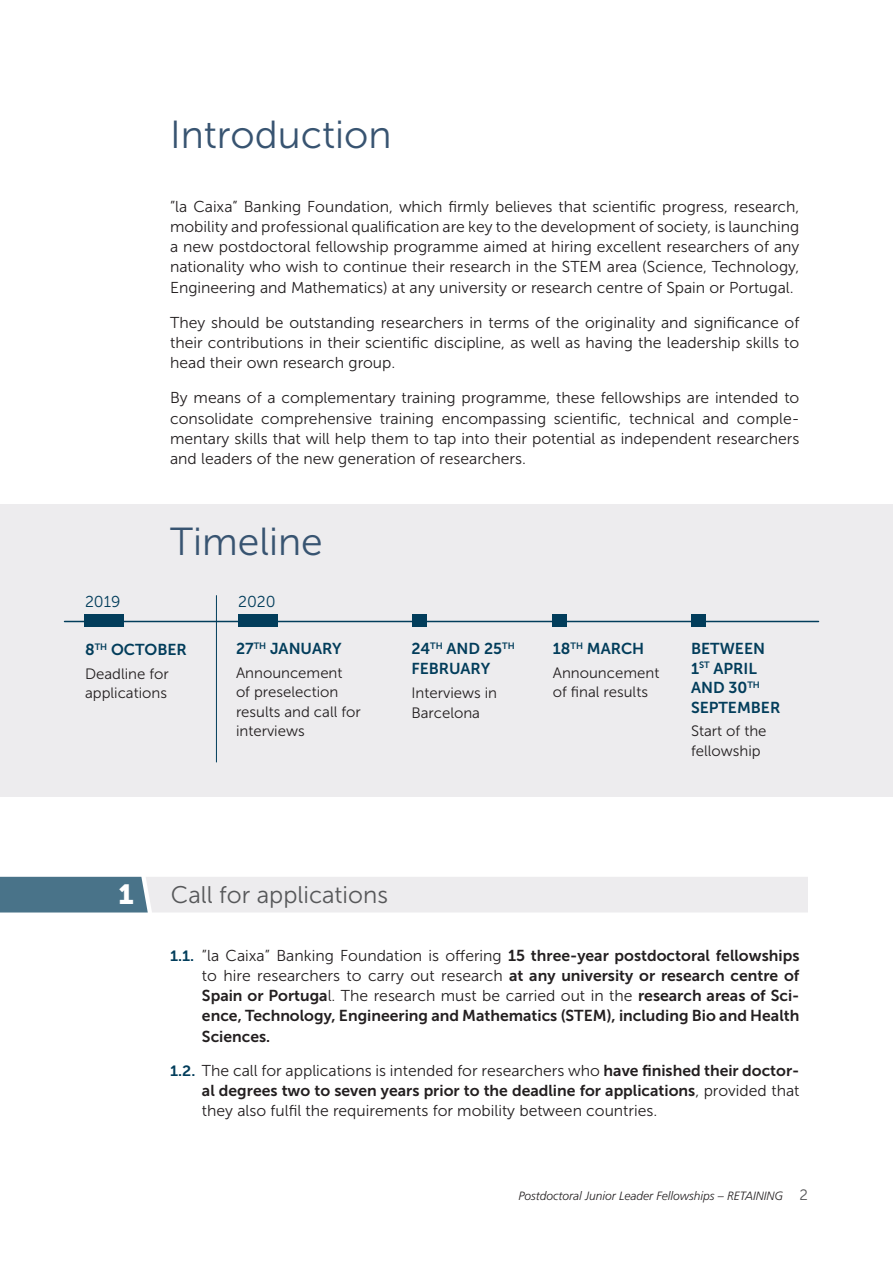
<style>
.page{position:relative;width:893px;height:1263px;background:#fff}
.page>*{position:absolute;margin:0;border:0;box-sizing:border-box;transform-origin:0 0}
.t1{font:39px "Museo Sans 300";color:#385471}
.t2{font:27.6px "Museo Sans 900";color:#fff}
.t3{font:24px "Museo Sans 300";color:#57585a}
.TEXT{font:15.75px/20.2px "Museo Sans 300";color:#231f20;text-align:justify}
.TEXT_1_1{font:15.75px/20.2px "Museo Sans 700";color:#231f20;text-align:justify}
.TEXT_1_1-2{font:15.75px/20.2px "Museo Sans 300";color:#231f20;text-align:justify}
.TEXT-2{font:15.75px/19.5px "Museo Sans 700";color:#023d5b}
.TEXT-3{font:15.75px "Museo Sans 300";color:#023d5b}
.TEXT-4{font:15px/19.5px "Museo Sans 300";color:#231f20}
.t4{font:italic 300 12px "Frutiger LT Std";color:#231f20}
.s1{font-size:14.85px;color:#023d5b}
.s2{font-family:"Museo Sans 300"}
.s3{font-family:"Museo Sans 700";font-size:14.85px;color:#023d5b}
.s4{font-family:"Museo Sans 700"}
.s5{font-family:"Museo Sans 300";font-weight:400;font-style:normal;font-size:15px;color:#57585a}
</style>
<div class="page">
<div style="left:0;top:504px;width:893px;height:292px;background:#edecee"></div>
<svg style="left:0;top:877px;width:808px;height:35px;background:#cfd6dc"></svg>
<div style="left:84px;top:614px;width:40px;height:12px;background:#023d5b"></div>
<hr style="left:216px;top:595px;width:1px;height:167px;background:#023d5b">
<hr style="left:65px;top:621px;width:753px;height:1px;background:#023d5b">
<div style="left:239px;top:614px;width:39px;height:12px;background:#023d5b"></div>
<div style="left:412px;top:614px;width:15px;height:12px;background:#023d5b"></div>
<div style="left:552px;top:614px;width:15px;height:12px;background:#023d5b"></div>
<div style="left:691px;top:614px;width:15px;height:12px;background:#023d5b"></div>
<p class="t1" style="left:170px;top:114px;width:223px">Introduction</p>
<p class="TEXT" style="left:170px;top:196px;width:631px">”la Caixa” Banking Foundation, which firmly believes that scientific progress, research, mobility and professional qualification are key to the development of society, is launching a new postdoctoral fellowship programme aimed at hiring excellent researchers of any nationality who wish to continue their research in the STEM area (Science, Technology, Engineering and Mathematics) at any university or research centre of Spain or Portugal.</p>
<p class="TEXT" style="left:170px;top:312px;width:631px">They should be outstanding researchers in terms of the originality and significance of their contributions in their scientific discipline, as well as having the leadership skills to head their own research group.</p>
<p class="TEXT" style="left:170px;top:388px;width:631px">By means of a complementary training programme, these fellowships are intended to consolidate comprehensive training encompassing scientific, technical and comple&shy;mentary skills that will help them to tap into their potential as independent researchers and leaders of the new generation of researchers.</p>
<p class="t1" style="left:170px;top:521px;width:154px">Timeline</p>
<p class="TEXT-3" style="left:85px;top:593px;width:37px">2019</p>
<p class="TEXT-3" style="left:238px;top:593px;width:39px">2020</p>
<p class="TEXT-2" style="left:85px;top:640px;width:103px">8<sup>TH</sup> OCTOBER</p>
<p class="TEXT-4" style="left:85px;top:664px;width:85px">Deadline for applications</p>
<p class="TEXT-2" style="left:236px;top:639px;width:107px">27<sup>TH</sup> JANUARY</p>
<p class="TEXT-4" style="left:236px;top:663px;width:126px">Announcement<br>of preselection results and call for interviews</p>
<p class="TEXT-2" style="left:411px;top:638px;width:105px;line-height:20.2px">24<sup>TH</sup> AND 25<sup>TH<br></sup>FEBRUARY</p>
<p class="TEXT-4" style="left:411px;top:683px;width:87px">Interviews in<br>Barcelona</p>
<p class="TEXT-2" style="left:553px;top:639px;width:93px">18<sup>TH</sup> MARCH</p>
<p class="TEXT-4" style="left:553px;top:663px;width:108px">Announcement of final results</p>
<p class="TEXT-2" style="left:691px;top:639px;width:91px">BETWEEN<br>1<sup>ST</sup> APRIL<br>AND 30<sup>TH<br></sup>SEPTEMBER</p>
<p class="TEXT-4" style="left:691px;top:721px;width:77px">Start of the fellowship</p>
<p class="t2" style="left:119px;top:878px;width:17px">1</p>
<p class="t3" style="left:171px;top:882px;width:219px">Call for applications</p>
<p class="TEXT_1_1" style="left:202px;top:945px;width:599px;text-indent:-32px"><span class="s1">1.1.</span> <span class="s2">”la Caixa” Banking Foundation is offering</span> 15 three-year postdoctoral fellowships <span class="s2">to hire researchers to carry out research</span> at any university or research centre of Spain or Portuga<span class="s2">l. The research must be carried out in the</span> research areas of Sci&shy;ence, Technology, Engineering and Mathematics (STEM), including Bio and Health Sciences.</p>
<p class="TEXT_1_1-2" style="left:202px;top:1060px;width:599px;text-indent:-32px"><span class="s3">1.2.</span> The call for applications is intended for researchers who <span class="s4">have finished their doctor&shy;al degrees two to seven years prior to the deadline for applications</span>, provided that they also fulfil the requirements for mobility between countries.</p>
<p class="t4" style="left:518px;top:1189px;width:291px">Postdoctoral Junior Leader Fellowships – RETAINING <span class="s5">2</span></p>
</div>
